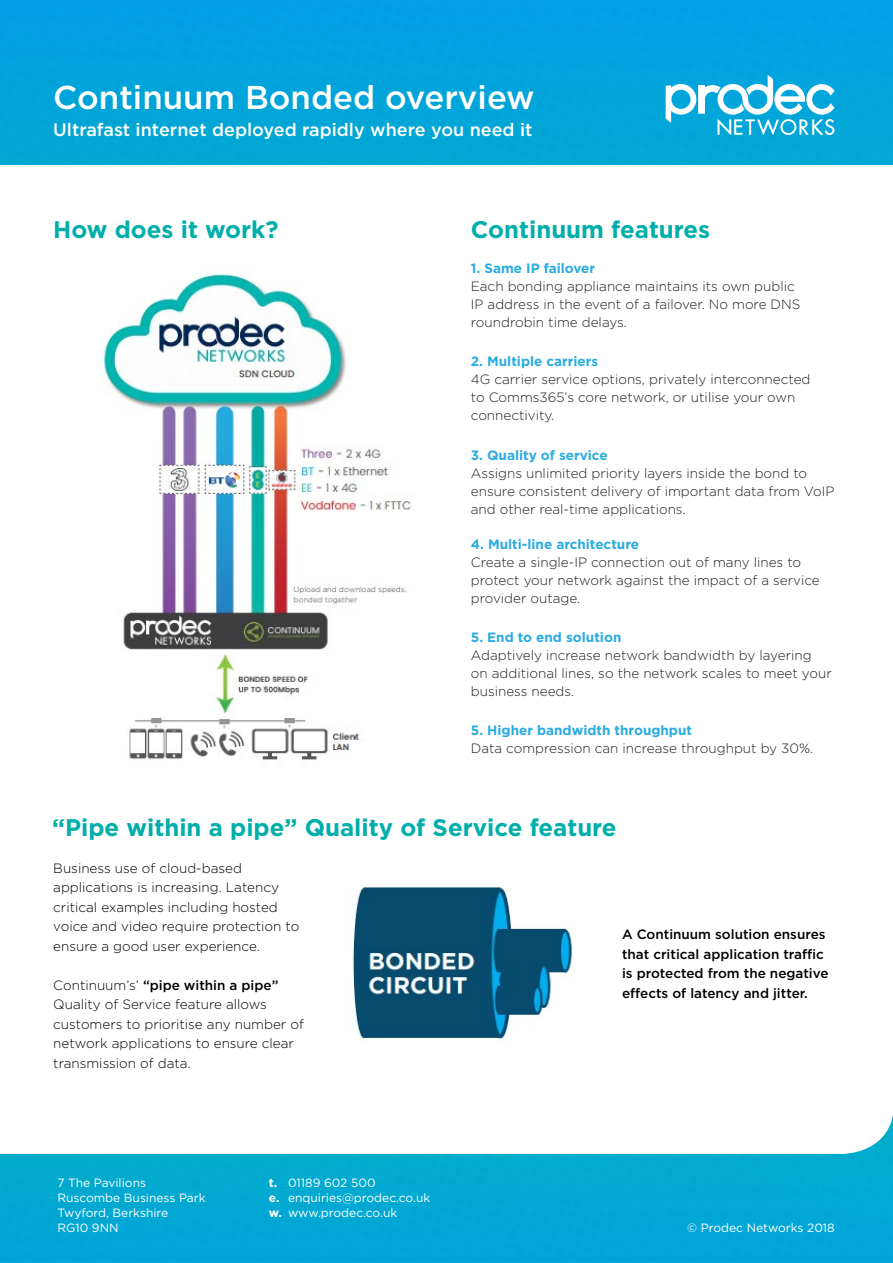
<style>
.page{position:relative;width:893px;height:1263px;background:#fff}
.page>*{position:absolute;margin:0;border:0;box-sizing:border-box;transform-origin:0 0}
.t1{font:500 33px "Gotham";color:#fff}
.t2{font:700 24px "Gotham";color:#00aeaa}
.t3{font:500 18px "Gotham";color:#fff}
.t4{font:300 13.5px/18px "Gotham";color:#1e1f1f}
.t5{font:300 13.5px/19.5px "Gotham";color:#000}
.t6{font:700 13.5px "Gotham";color:#2babe2}
.t7{font:500 13.5px/19.5px "Gotham";color:#000}
.t8{font:12px/15px "Gotham";color:#fff}
.t9{font:700 12px/15px "Gotham";color:#fff}
.s1{font-weight:500}
</style>
<div class="page">
<img style="left:0;top:0;width:893px;height:164px">
<div style="left:0;top:1154px;width:893px;height:109px;background:#01a8d3"></div>
<svg style="left:0;top:1115px;width:893px;height:39px"></svg>
<svg style="left:666px;top:75px;width:168px;height:60px"></svg>
<img style="left:103px;top:274px;width:309px;height:486px">
<img style="left:352px;top:887px;width:221px;height:154px">
<h1 class="t1" style="left:53px;top:76px;width:483px">Continuum Bonded overview</h1>
<h3 class="t3" style="left:53px;top:117px;width:481px">Ultrafast internet deployed rapidly where you need it</h3>
<h2 class="t2" style="left:53px;top:214px;width:227px">How does it work?</h2>
<h2 class="t2" style="left:471px;top:214px;width:241px">Continuum features</h2>
<p class="t6" style="left:471px;top:259px;width:126px">1. Same IP failover</p>
<p class="t4" style="left:471px;top:277px;width:331px">Each bonding appliance maintains its own public<br>IP address in the event of a failover. No more DNS roundrobin time delays.</p>
<p class="t6" style="left:471px;top:353px;width:129px">2. Multiple carriers</p>
<p class="t4" style="left:471px;top:370px;width:341px">4G carrier service options, privately interconnected to Comms365’s core network, or utilise your own connectivity.</p>
<p class="t6" style="left:471px;top:446px;width:138px">3. Quality of service</p>
<p class="t4" style="left:471px;top:464px;width:365px">Assigns unlimited priority layers inside the bond to ensure consistent delivery of important data from VoIP and other real-time applications.</p>
<p class="t6" style="left:471px;top:535px;width:170px">4. Multi-line architecture</p>
<p class="t4" style="left:471px;top:553px;width:350px">Create a single-IP connection out of many lines to protect your network against the impact of a service provider outage.</p>
<p class="t6" style="left:471px;top:628px;width:152px">5. End to end solution</p>
<p class="t4" style="left:471px;top:646px;width:362px">Adaptively increase network bandwidth by layering on additional lines, so the network scales to meet your business needs.</p>
<p class="t6" style="left:471px;top:721px;width:223px">5. Higher bandwidth throughput</p>
<p class="t4" style="left:471px;top:739px;width:344px">Data compression can increase throughput by 30%.</p>
<h2 class="t2" style="left:52px;top:811px;width:566px">“Pipe within a pipe” Quality of Service feature</h2>
<p class="t5" style="left:53px;top:858px;width:248px">Business use of cloud-based applications is increasing. Latency critical examples including hosted voice and video require protection to ensure a good user experience.</p>
<p class="t5" style="left:53px;top:975px;width:252px">Continuum’s’ <span class="s1">“pipe within a pipe” </span>Quality of Service feature allows customers to prioritise any number of network applications to ensure clear transmission of data.</p>
<p class="t7" style="left:622px;top:924px;width:208px">A Continuum solution ensures that critical application traffic is protected from the negative effects of latency and jitter.</p>
<p class="t8" style="left:57px;top:1175px;width:150px">7 The Pavilions<br>Ruscombe Business Park<br>Twyford, Berkshire<br>RG10 9NN</p>
<p class="t8" style="left:288px;top:1175px;width:144px">01189 602 500 enquiries@prodec.co.uk www.prodec.co.uk</p>
<p class="t9" style="left:269px;top:1175px;width:14px">t. e. w.</p>
<p class="t8" style="left:687px;top:1220px;width:149px">© Prodec Networks 2018</p>
</div>
